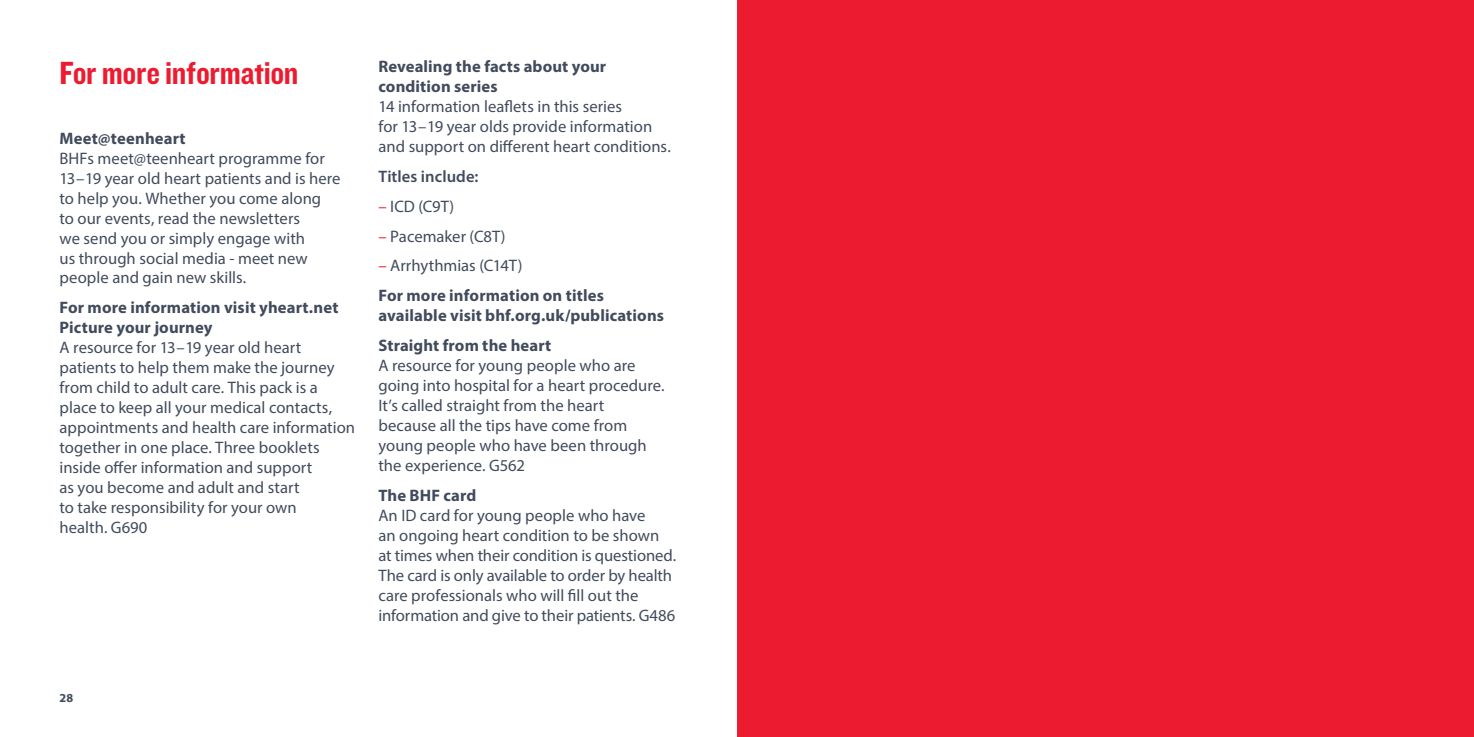
<style>
.page{position:relative;width:1474px;height:737px;background:#fff}
.page>*{position:absolute;margin:0;border:0;box-sizing:border-box;transform-origin:0 0}
.t1{font:33.25px "Knockout HTF50 Welterweight";letter-spacing:-.01em;color:#ed1b2f}
.t2{font:16.62px/19.9px "Myriad Pro";color:#414b5c}
.t3{font:700 16.62px/19.9px "Myriad Pro";letter-spacing:.01em;color:#414b5c}
.t4{font:600 16.62px "Myriad Pro";letter-spacing:.005em;color:#414b5c}
.t5{font:700 12.25px "Myriad Pro";color:#414b5c}
.s1{color:#ed1b2f}
.s2{font-weight:400;color:#ed1b2f}
.s3{font-weight:400}
</style>
<div class="page">
<div style="left:737px;top:0;width:736px;height:737px;background:#ed1b2f"></div>
<h1 class="t1" style="left:60px;top:55px;width:240px">For more information</h1>
<p class="t3" style="left:60px;top:128px;width:127px">Meet@teenheart</p>
<p class="t2" style="left:60px;top:148px;width:282px">BHFs meet@teenheart programme for 13–19 year old heart patients and is here to help you. Whether you come along<br>to our events, read the newsletters<br>we send you or simply engage with<br>us through social media - meet new people and gain new skills.</p>
<p class="t3" style="left:60px;top:297px;width:280px">For more information visit yheart.net<br>Picture your journey</p>
<p class="t2" style="left:60px;top:337px;width:297px">A resource for 13–19 year old heart patients to help them make the journey from child to adult care. This pack is a place to keep all your medical contacts, appointments and health care information together in one place. Three booklets inside offer information and support<br>as you become and adult and start<br>to take responsibility for your own<br>health. G690</p>
<p class="t3" style="left:378px;top:56px;width:229px">Revealing the facts about your condition series</p>
<p class="t2" style="left:378px;top:96px;width:294px">14 information leaflets in this series<br>for 13–19 year olds provide information and support on different heart conditions.</p>
<p class="t4" style="left:378px;top:166px;width:101px">Titles include:</p>
<p class="t2" style="left:378px;top:196px;width:77px"><span class="s1">–</span> ICD (C9T)</p>
<p class="t2" style="left:378px;top:226px;width:129px"><span class="s1">–</span> Pacemaker (C8T)</p>
<p class="t3" style="left:378px;top:250px;width:227px;line-height:29.9px"><span class="s2">–</span> <span class="s3">Arrhythmias (C14T)<br></span>For more information on titles</p>
<p class="t3" style="left:378px;top:300px;width:287px;line-height:29.9px">available visit bhf.org.uk/publications<br>Straight from the heart</p>
<p class="t2" style="left:378px;top:355px;width:287px">A resource for young people who are going into hospital for a heart procedure.<br>It’s called straight from the heart because all the tips have come from young people who have been through the experience. G562</p>
<p class="t3" style="left:378px;top:484px;width:100px">The BHF card</p>
<p class="t2" style="left:378px;top:505px;width:299px">An ID card for young people who have<br>an ongoing heart condition to be shown at times when their condition is questioned.<br>The card is only available to order by health care professionals who will fill out the information and give to their patients. G486</p>
<p class="t5" style="left:60px;top:690px;width:15px">28</p>
</div>
